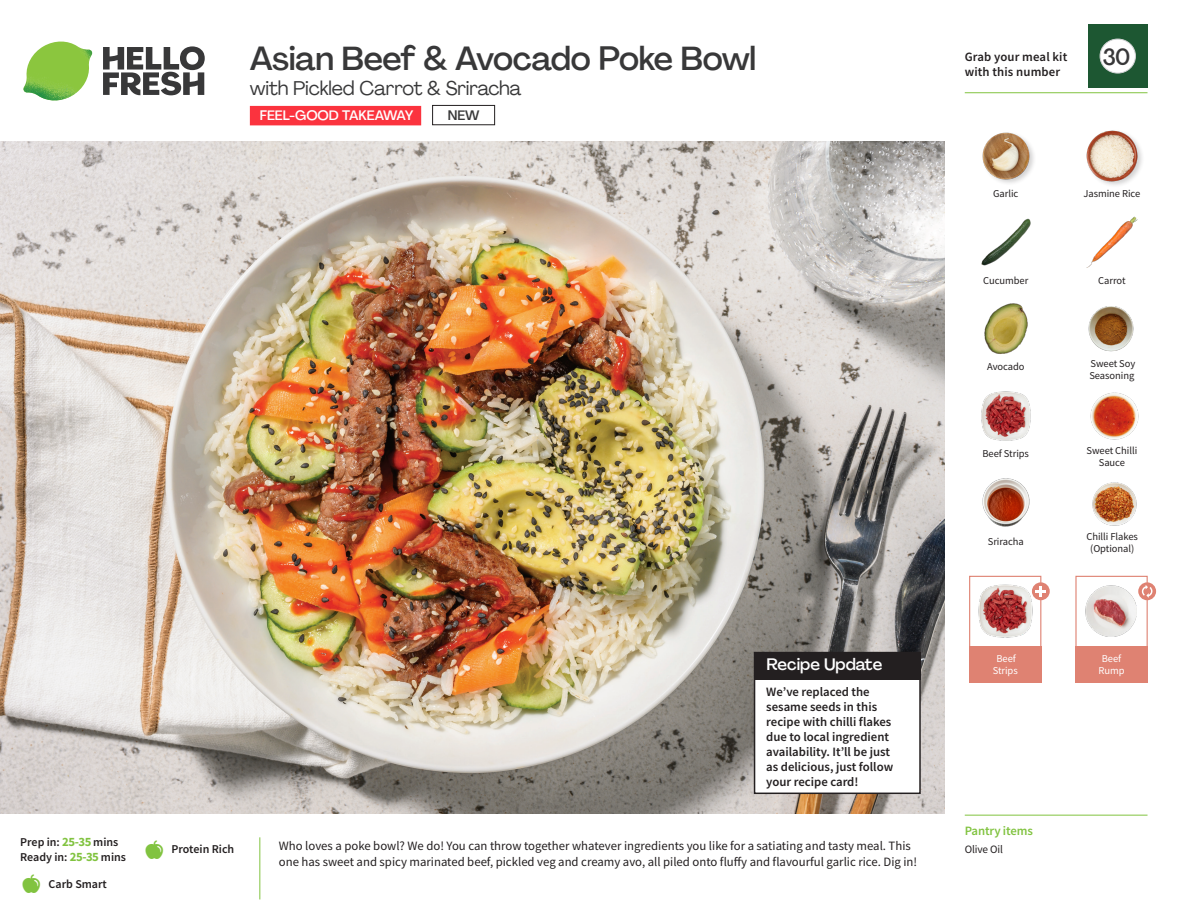
<style>
.page{position:relative;width:1188px;height:918px;background:#fff}
.page>*{position:absolute;margin:0;border:0;box-sizing:border-box;transform-origin:0 0}
._15_Titel_UK{font:500 33px "Agrandir";letter-spacing:-.015em;color:#383839}
._002_Label_Nr{font:500 22.8px "Agrandir";color:#383839;scale:.94 1}
._15_Titel_UK-2{font:19.5px "Agrandir";letter-spacing:-.01em;color:#383839}
.Steps_Text_AU{font:500 16.5px "Agrandir";color:#fff}
.t1{font:500 13.5px "Agrandir";color:#fff}
.t2{font:500 13.5px "Agrandir";color:#383839}
.Step_6_Text_AU{font:12.75px/16.5px "Source Sans Pro";color:#231f20}
.Steps_Text_AU-2{font:600 12.75px/15px "Source Sans Pro";color:#231f20}
._04_Headers_Front{font:600 12.75px "Source Sans Pro";letter-spacing:-.01em;color:#81c340}
._04_Intro{font:600 12px "Source Sans Pro";color:#231f20}
._05_Pantry{font:11.25px "Source Sans Pro";letter-spacing:-.01em;color:#231f20}
._18_FRONT_ingredients{font:10.5px/12px "Source Sans Pro";letter-spacing:-.005em;color:#231f20;text-align:center}
._18_FRONT_ingredients-2{font:10.5px/12px "Source Sans Pro";letter-spacing:-.005em;color:#fff;text-align:center}
.s1{font-weight:700;font-size:12.75px;color:#81c340}
</style>
<div class="page">
<svg style="left:103px;top:46px;width:102px;height:49px"></svg>
<img style="left:23px;top:42px;width:69px;height:59px">
<img style="left:0;top:142px;width:945px;height:672px">
<div style="left:250px;top:106px;width:171px;height:19px;background:#fb333e"></div>
<div style="left:432px;top:105px;width:63px;height:20px;border:1px solid #231f20"></div>
<div style="left:755px;top:653px;width:165px;height:140px;background:#fff"></div>
<div style="left:754px;top:652px;width:167px;height:142px;border:2px solid #231f20"></div>
<div style="left:754px;top:652px;width:167px;height:27px;background:#231f20"></div>
<div style="left:1075px;top:576px;width:73px;height:72px;border:1px solid #df8272"></div>
<div style="left:1075px;top:646px;width:73px;height:37px;background:#df8272"></div>
<div style="left:969px;top:646px;width:72px;height:37px;background:#df8272"></div>
<img style="left:1086px;top:585px;width:51px;height:51px">
<div style="left:969px;top:576px;width:72px;height:72px;border:1px solid #df8272"></div>
<img style="left:978px;top:584px;width:56px;height:54px">
<div style="left:1032px;top:582px;width:18px;height:18px;background:#df8272;border-radius:50%"></div>
<svg style="left:1036px;top:586px;width:10px;height:11px"></svg>
<svg style="left:1138px;top:582px;width:18px;height:18px"></svg>
<svg style="left:1142px;top:585px;width:10px;height:13px"></svg>
<img style="left:1092px;top:482px;width:45px;height:44px">
<img style="left:981px;top:391px;width:50px;height:50px">
<img style="left:1088px;top:306px;width:46px;height:46px">
<img style="left:1090px;top:392px;width:49px;height:48px">
<img style="left:982px;top:478px;width:48px;height:49px">
<img style="left:984px;top:303px;width:44px;height:51px">
<img style="left:981px;top:218px;width:50px;height:48px">
<img style="left:1086px;top:216px;width:52px;height:52px">
<img style="left:982px;top:132px;width:52px;height:51px">
<img style="left:1086px;top:130px;width:55px;height:55px">
<hr style="left:965px;top:815px;width:183px;height:1px;background:#81c340">
<hr style="left:965px;top:92px;width:183px;height:1px;background:#81c340">
<div style="left:1088px;top:24px;width:60px;height:64px;background:#1d5732"></div>
<div style="left:1100px;top:39px;width:35px;height:34px;background:#fff;border-radius:50%"></div>
<div style="left:1100px;top:39px;width:36px;height:34px;border:1px solid #d1d2d4;border-radius:50%"></div>
<p class="_15_Titel_UK" style="left:250px;top:38px;width:508px">Asian Beef &amp; Avocado Poke Bowl</p>
<p class="_15_Titel_UK-2" style="left:250px;top:76px;width:273px">with Pickled Carrot &amp; Sriracha</p>
<p class="t1" style="left:260px;top:107px;width:155px">FEEL-GOOD TAKEAWAY</p>
<p class="t2" style="left:448px;top:107px;width:33px">NEW</p>
<p class="_04_Intro" style="left:20px;top:834px;width:100px">Prep in: <span class="s1">25-35</span> mins</p>
<p class="_04_Intro" style="left:20px;top:849px;width:107px">Ready in: <span class="s1">25-35</span> mins</p>
<p class="_04_Intro" style="left:49px;top:876px;width:60px">Carb Smart</p>
<p class="_04_Intro" style="left:172px;top:842px;width:64px">Protein Rich</p>
<p class="Steps_Text_AU" style="left:766px;top:654px;width:117px">Recipe Update</p>
<p class="Steps_Text_AU-2" style="left:766px;top:684px;width:128px">We’ve replaced the sesame seeds in this recipe with chilli flakes due to local ingredient availability. It’ll be just as delicious, just follow your recipe card!</p>
<p class="Step_6_Text_AU" style="left:279px;top:837px;width:640px">Who loves a poke bowl? We do! You can throw together whatever ingredients you like for a satiating and tasty meal. This one has sweet and spicy marinated beef, pickled veg and creamy avo, all piled onto fluffy and flavourful garlic rice. Dig in!</p>
<p class="Steps_Text_AU-2" style="left:965px;top:49px;width:104px">Grab your meal kit with this number</p>
<p class="_002_Label_Nr" style="left:1103px;top:43px;width:31px">30</p>
<p class="_18_FRONT_ingredients" style="left:993px;top:188px;width:27px">Garlic</p>
<p class="_18_FRONT_ingredients" style="left:1084px;top:188px;width:58px">Jasmine Rice</p>
<p class="_18_FRONT_ingredients" style="left:983px;top:274px;width:47px">Cucumber</p>
<p class="_18_FRONT_ingredients" style="left:1098px;top:274px;width:29px">Carrot</p>
<p class="_18_FRONT_ingredients" style="left:987px;top:360px;width:39px">Avocado</p>
<p class="_18_FRONT_ingredients" style="left:1089px;top:357px;width:47px;text-align:left">Sweet Soy<br>Seasoning</p>
<p class="_18_FRONT_ingredients" style="left:983px;top:447px;width:48px">Beef Strips</p>
<p class="_18_FRONT_ingredients" style="left:1087px;top:445px;width:52px">Sweet Chilli<br>Sauce</p>
<p class="_18_FRONT_ingredients" style="left:988px;top:535px;width:37px">Sriracha</p>
<p class="_18_FRONT_ingredients" style="left:1087px;top:531px;width:53px">Chilli Flakes (Optional)</p>
<p class="_18_FRONT_ingredients-2" style="left:993px;top:652px;width:27px">Beef<br>Strips</p>
<p class="_04_Headers_Front" style="left:965px;top:822px;width:70px">Pantry items</p>
<p class="_05_Pantry" style="left:965px;top:842px;width:40px">Olive Oil</p>
<p class="_18_FRONT_ingredients-2" style="left:1099px;top:652px;width:28px">Beef<br>Rump</p>
</div>
